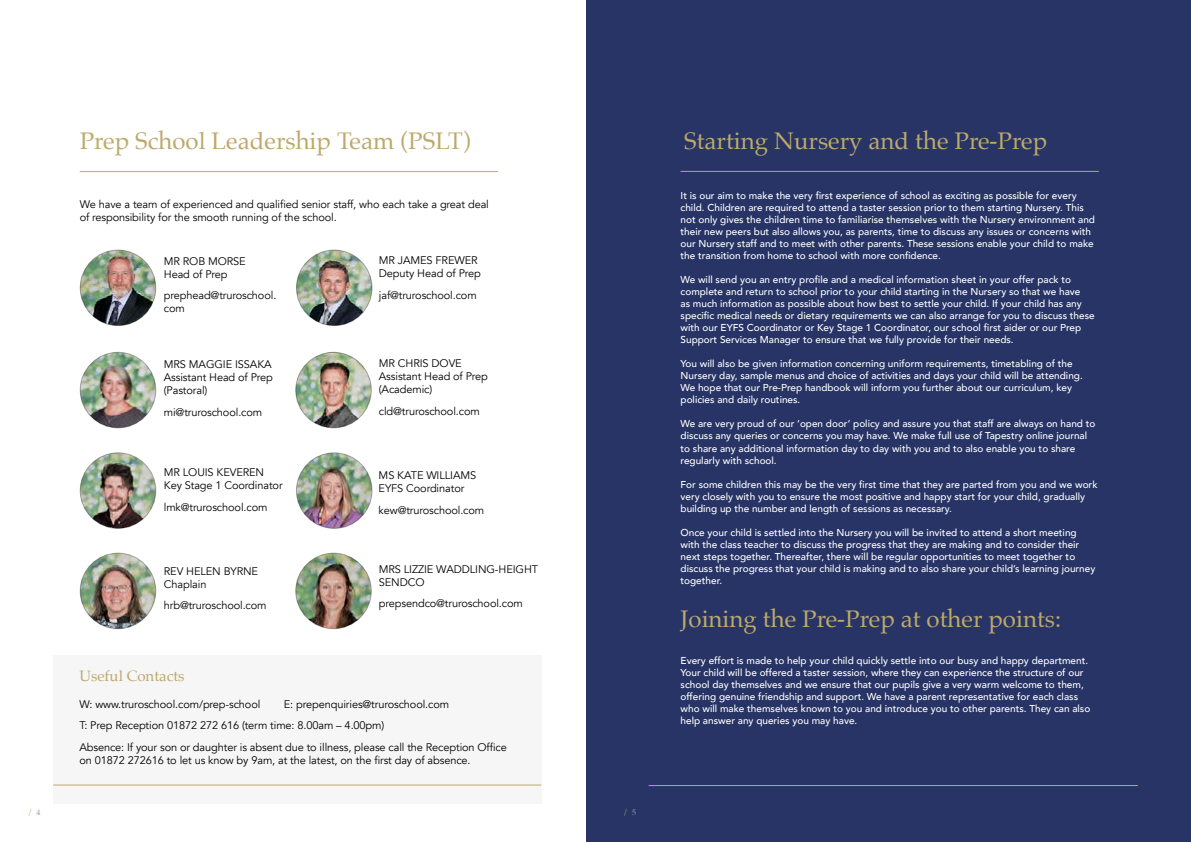
<style>
.page{position:relative;width:1191px;height:842px;background:#fff}
.page>*{position:absolute;margin:0;border:0;box-sizing:border-box;transform-origin:0 0}
.t1{font:24px "Palatino";color:#bda96c}
.t2{font:15px "Palatino";color:#bda96c}
.t3{font:11px/13px "Avenir";letter-spacing:-.01em;color:#000}
.t4{font:500 10px/12px "Avenir";color:#fff}
.t5{font:8px "Palatino";color:#bda96c}
.s1{color:#9b9ea2}
</style>
<div class="page">
<div style="left:53px;top:655px;width:488px;height:149px;background:#f6f6f6"></div>
<hr style="left:53px;top:785px;width:488px;height:1px;background:#bda96c">
<img style="left:80px;top:250px;width:76px;height:76px;border-radius:38px">
<div style="left:80px;top:250px;width:76px;height:76px;border:1px solid #000;border-radius:50%"></div>
<img style="left:80px;top:352px;width:76px;height:76px;border-radius:38px">
<div style="left:80px;top:352px;width:76px;height:76px;border:1px solid #000;border-radius:50%"></div>
<img style="left:80px;top:453px;width:76px;height:75px;border-radius:38px">
<div style="left:80px;top:452px;width:76px;height:77px;border:1px solid #000;border-radius:50%"></div>
<img style="left:80px;top:553px;width:76px;height:76px;border-radius:38px">
<div style="left:80px;top:553px;width:76px;height:76px;border:1px solid #000;border-radius:50%"></div>
<img style="left:296px;top:250px;width:76px;height:76px;border-radius:38px">
<div style="left:296px;top:250px;width:76px;height:76px;border:1px solid #000;border-radius:50%"></div>
<img style="left:296px;top:352px;width:75px;height:76px;border-radius:38px">
<div style="left:295px;top:352px;width:77px;height:76px;border:1px solid #000;border-radius:50%"></div>
<img style="left:296px;top:453px;width:76px;height:75px;border-radius:38px">
<div style="left:296px;top:452px;width:76px;height:77px;border:1px solid #000;border-radius:50%"></div>
<img style="left:296px;top:553px;width:75px;height:76px;border-radius:38px">
<div style="left:295px;top:553px;width:77px;height:76px;border:1px solid #000;border-radius:50%"></div>
<hr style="left:80px;top:171px;width:418px;height:1px;background:#bda96c">
<div style="left:587px;top:0;width:604px;height:842px;background:#273465"></div>
<hr style="left:648px;top:785px;width:489px;height:1px;background:#bda96c">
<hr style="left:680px;top:171px;width:418px;height:1px;background:#bda96c">
<p class="t5" style="left:28px;top:806px;width:14px">/ <span class="s1">4</span></p>
<h1 class="t1" style="left:80px;top:121px;width:393px">Prep School Leadership Team (PSLT)</h1>
<p class="t3" style="left:80px;top:197px;width:411px">We have a team of experienced and qualified senior staff, who each take a great deal of responsibility for the smooth running of the school.</p>
<p class="t3" style="left:164px;top:255px;width:83px">MR ROB MORSE<br>Head of Prep</p>
<p class="t3" style="left:164px;top:289px;width:114px">prephead@truroschool. com</p>
<p class="t3" style="left:379px;top:254px;width:104px">MR JAMES FREWER<br>Deputy Head of Prep</p>
<p class="t3" style="left:379px;top:288px;width:99px">jaf@truroschool.com</p>
<p class="t3" style="left:164px;top:358px;width:111px;text-align:justify">MRS MAGGIE ISSAKA Assistant Head of Prep (Pastoral)</p>
<p class="t3" style="left:164px;top:406px;width:100px">mi@truroschool.com</p>
<p class="t3" style="left:164px;top:466px;width:120px">MR LOUIS KEVEREN<br>Key Stage 1 Coordinator</p>
<p class="t3" style="left:164px;top:501px;width:105px">lmk@truroschool.com</p>
<p class="t3" style="left:164px;top:565px;width:96px">REV HELEN BYRNE<br>Chaplain</p>
<p class="t3" style="left:164px;top:599px;width:104px">hrb@truroschool.com</p>
<p class="t3" style="left:379px;top:357px;width:111px">MR CHRIS DOVE<br>Assistant Head of Prep (Academic)</p>
<p class="t3" style="left:379px;top:405px;width:102px">cld@truroschool.com</p>
<p class="t3" style="left:379px;top:469px;width:99px">MS KATE WILLIAMS<br>EYFS Coordinator</p>
<p class="t3" style="left:379px;top:503px;width:107px">kew@truroschool.com</p>
<p class="t3" style="left:379px;top:563px;width:161px">MRS LIZZIE WADDLING-HEIGHT<br>SENDCO</p>
<p class="t3" style="left:379px;top:597px;width:145px">prepsendco@truroschool.com</p>
<h2 class="t2" style="left:79px;top:664px;width:107px">Useful Contacts</h2>
<p class="t3" style="left:79px;top:698px;width:182px">W: www.truroschool.com/prep-school</p>
<p class="t3" style="left:79px;top:693px;width:429px;line-height:21.5px;text-indent:204px">E: prepenquiries@truroschool.com<br>T: Prep Reception 01872 272 616 (term time: 8.00am – 4.00pm)<br>Absence: If your son or daughter is absent due to illness, please call the Reception Office</p>
<p class="t3" style="left:79px;top:754px;width:393px">on 01872 272616 to let us know by 9am, at the latest, on the first day of absence.</p>
<p class="t5" style="left:623px;top:806px;width:14px">/ <span class="s1">5</span></p>
<h1 class="t1" style="left:684px;top:121px;width:364px">Starting Nursery and the Pre-Prep</h1>
<p class="t4" style="left:680px;top:189px;width:416px">It is our aim to make the very first experience of school as exciting as possible for every child. Children are required to attend a taster session prior to them starting Nursery. This not only gives the children time to familiarise themselves with the Nursery environment and their new peers but also allows you, as parents, time to discuss any issues or concerns with our Nursery staff and to meet with other parents. These sessions enable your child to make the transition from home to school with more confidence.</p>
<p class="t4" style="left:680px;top:273px;width:416px">We will send you an entry profile and a medical information sheet in your offer pack to complete and return to school prior to your child starting in the Nursery so that we have<br>as much information as possible about how best to settle your child. If your child has any specific medical needs or dietary requirements we can also arrange for you to discuss these with our EYFS Coordinator or Key Stage 1 Coordinator, our school first aider or our Prep Support Services Manager to ensure that we fully provide for their needs.</p>
<p class="t4" style="left:680px;top:357px;width:404px">You will also be given information concerning uniform requirements, timetabling of the Nursery day, sample menus and choice of activities and days your child will be attending.<br>We hope that our Pre-Prep handbook will inform you further about our curriculum, key policies and daily routines.</p>
<p class="t4" style="left:680px;top:417px;width:416px">We are very proud of our ‘open door’ policy and assure you that staff are always on hand to discuss any queries or concerns you may have. We make full use of Tapestry online journal to share any additional information day to day with you and to also enable you to share regularly with school.</p>
<p class="t4" style="left:680px;top:477px;width:418px">For some children this may be the very first time that they are parted from you and we work very closely with you to ensure the most positive and happy start for your child, gradually building up the number and length of sessions as necessary.</p>
<p class="t4" style="left:680px;top:525px;width:416px">Once your child is settled into the Nursery you will be invited to attend a short meeting with the class teacher to discuss the progress that they are making and to consider their next steps together. Thereafter, there will be regular opportunities to meet together to discuss the progress that your child is making and to also share your child’s learning journey together.</p>
<h1 class="t1" style="left:680px;top:598px;width:382px">Joining the Pre-Prep at other points:</h1>
<p class="t4" style="left:680px;top:654px;width:411px">Every effort is made to help your child quickly settle into our busy and happy department.<br>Your child will be offered a taster session, where they can experience the structure of our school day themselves and we ensure that our pupils give a very warm welcome to them, offering genuine friendship and support. We have a parent representative for each class who will make themselves known to you and introduce you to other parents. They can also help answer any queries you may have.</p>
</div>
